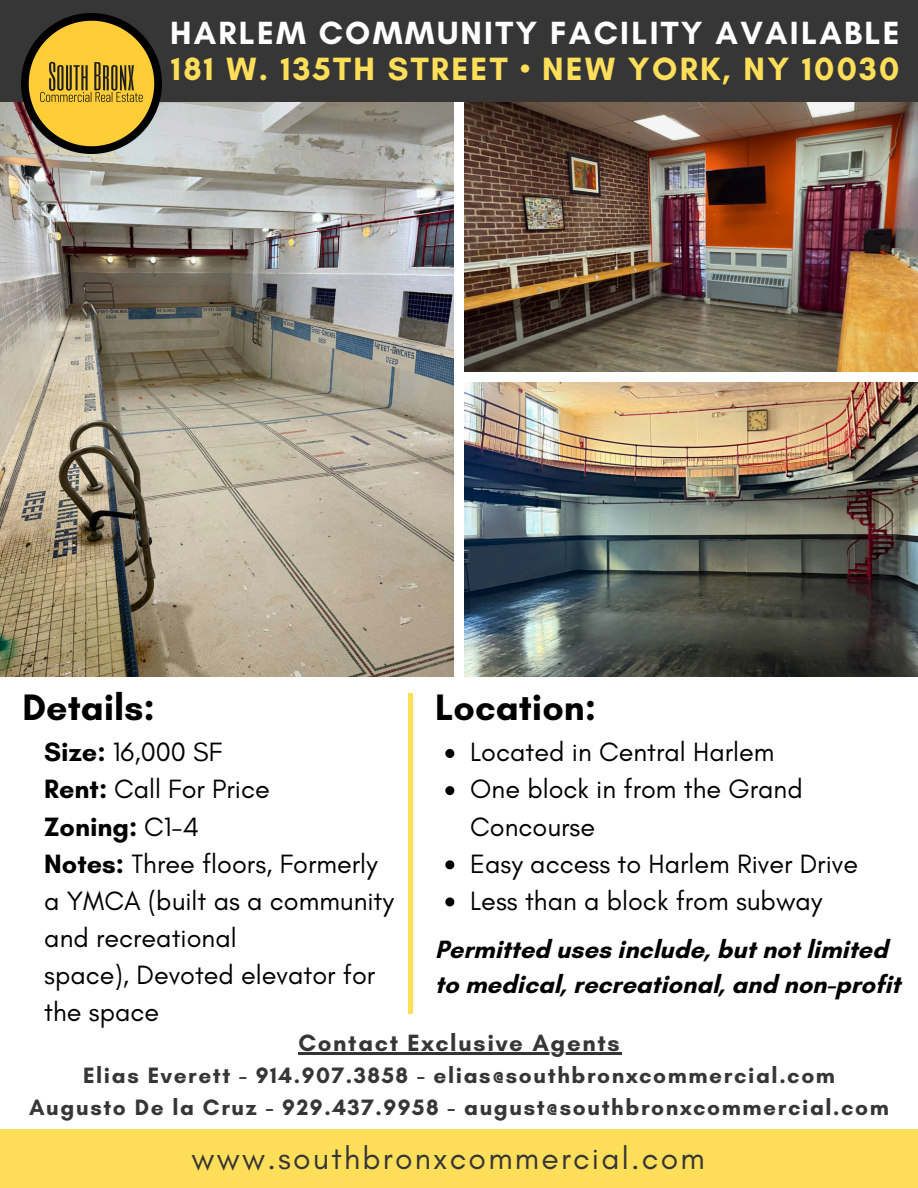
<style>
.page{position:relative;width:918px;height:1188px;background:#fff}
.page>*{position:absolute;margin:0;border:0;box-sizing:border-box;transform-origin:0 0}
.t1{font:700 37.5px "Glacial Indifference";color:#000}
.t2{font:700 32.85px "Glacial Indifference";letter-spacing:.07em;color:#ffde59}
.t3{font:700 32.7px "Glacial Indifference";letter-spacing:.07em;color:#fff}
.t4{font:31.8px "Glacial Indifference";letter-spacing:.07em;color:#363636}
.t5{font:27px/37.2px "Glacial Indifference";color:#000}
.t6{font:700 25.5px/34.8px "Glacial Indifference";color:#000}
.t7{font:700 24px "Glacial Indifference";letter-spacing:.07em;color:#363636}
.t8{font:700 22.65px "Glacial Indifference";letter-spacing:.07em;color:#363636}
.s1{font-weight:700}
</style>
<div class="page">
<img style="left:0;top:102px;width:453px;height:574px">
<img style="left:465px;top:102px;width:453px;height:269px">
<img style="left:465px;top:383px;width:453px;height:293px">
<div style="left:0;top:1130px;width:918px;height:58px;background:#ffde59"></div>
<div style="left:408px;top:693px;width:5px;height:321px;background:#ffde59"></div>
<div style="left:0;top:0;width:918px;height:102px;background:#363636"></div>
<img style="left:21px;top:13px;width:141px;height:141px">
<svg style="left:445px;top:749px;width:9px;height:9px"></svg>
<svg style="left:445px;top:786px;width:9px;height:9px"></svg>
<svg style="left:445px;top:860px;width:9px;height:9px"></svg>
<svg style="left:445px;top:897px;width:9px;height:9px"></svg>
<hr style="left:298px;top:1053px;width:20px;height:2px;background:#363636">
<hr style="left:318px;top:1053px;width:303px;height:2px;background:#363636">
<p class="t3" style="left:170px;top:13px;width:731px">HARLEM COMMUNITY FACILITY AVAILABLE</p>
<p class="t2" style="left:171px;top:49px;width:730px">181 W. 135TH STREET • NEW YORK, NY 10030</p>
<h2 class="t1" style="left:22px;top:684px;width:134px">Details:</h2>
<h2 class="t5" style="left:44px;top:733px;width:351px"><span class="s1">Size:</span> 16,000 SF<br><span class="s1">Rent:</span> Call For Price<br><span class="s1">Zoning:</span> C1-4<br><span class="s1">Notes:</span> Three floors, Formerly a YMCA (built as a community and recreational<br>space), Devoted elevator for the space</h2>
<h2 class="t1" style="left:435px;top:684px;width:162px">Location:</h2>
<p class="t5" style="left:470px;top:733px;width:306px">Located in Central Harlem</p>
<p class="t5" style="left:470px;top:770px;width:334px">One block in from the Grand<br>Concourse</p>
<h5 class="t5" style="left:470px;top:845px;width:389px">Easy access to Harlem River Drive</h5>
<h1 class="t5" style="left:470px;top:882px;width:354px">Less than a block from subway</h1>
<p class="t6" style="left:435px;top:932px;width:467px">Permitted uses include, but not limited to medical, recreational, and non-profit</p>
<h4 class="t7" style="left:298px;top:1028px;width:323px">Contact Exclusive Agents</h4>
<p class="t8" style="left:83px;top:1062px;width:754px">Elias Everett - 914.907.3858 - elias@southbronxcommercial.com</p>
<p class="t8" style="left:29px;top:1093px;width:862px">Augusto De la Cruz - 929.437.9958 - august@southbronxcommercial.com</p>
<p class="t4" style="left:192px;top:1139px;width:515px">www.southbronxcommercial.com</p>
</div>
